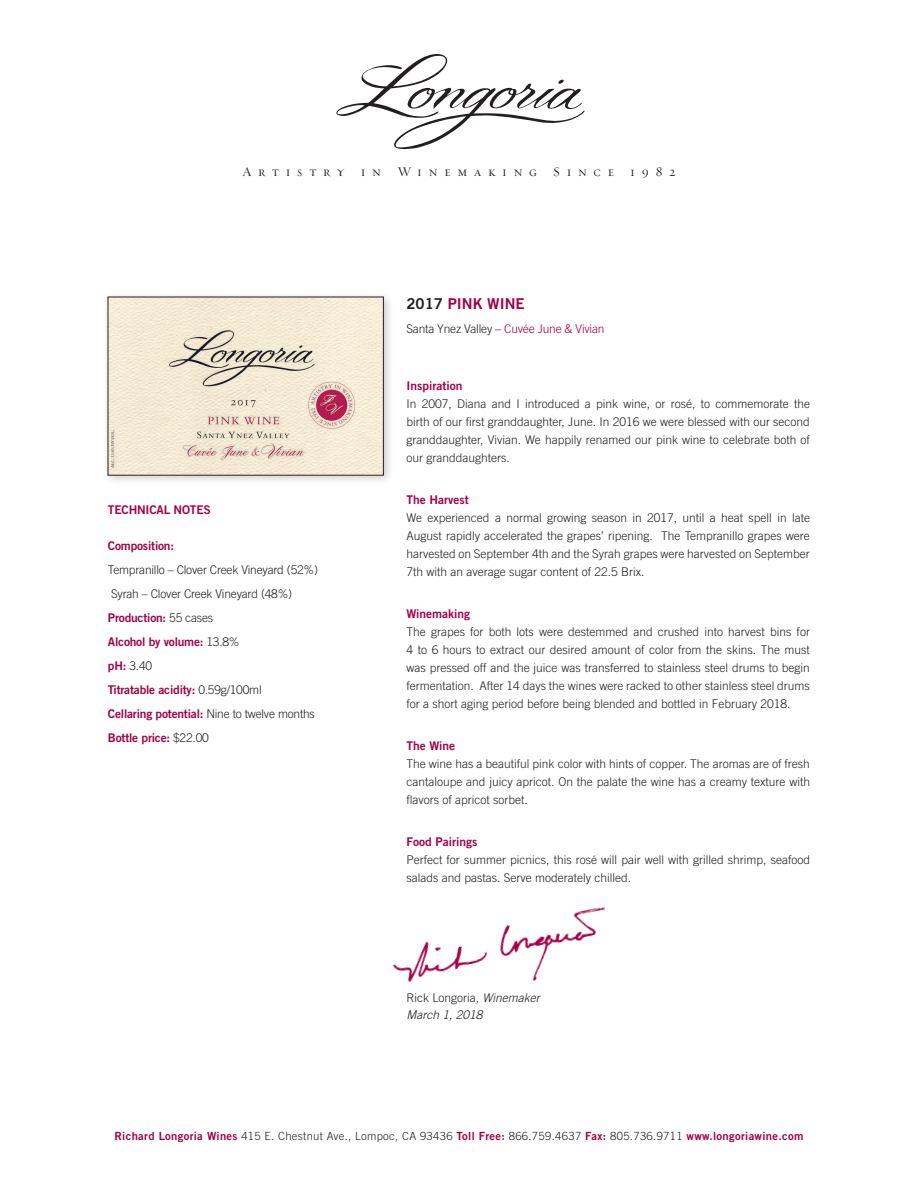
<style>
.page{position:relative;width:918px;height:1188px;background:#fff}
.page>*{position:absolute;margin:0;border:0;box-sizing:border-box;transform-origin:0 0}
.t1{font:15px "Trade Gothic Bold Two";color:#a30146}
.t2{font:13.5px "Requiem Display HTF Small Caps";letter-spacing:.5em;color:#231f20}
.t3{font:300 12px/18px "Trade Gothic";color:#231f20;text-align:justify}
.t4{font:12px/24px "Trade Gothic Bold Two";letter-spacing:-.015em;color:#a30146}
.t5{font:italic 300 12px/16.5px "Trade Gothic";color:#231f20}
.t6{font:300 11.25px "Trade Gothic";letter-spacing:.03em;color:#231f20}
.s1{font-family:"Trade Gothic";font-weight:300;color:#231f20}
.s2{font-family:"Trade Gothic Bold Two";font-weight:400;color:#a30146}
.s3{color:#231f20}
.s4{color:#a30146}
.s5{font-style:normal}
</style>
<div class="page">
<div style="left:102px;top:291px;width:292px;height:195px;background:#231f20;opacity:.25"></div>
<img style="left:393px;top:907px;width:212px;height:75px">
<svg style="left:336px;top:54px;width:249px;height:95px"></svg>
<img style="left:107px;top:298px;width:275px;height:178px">
<p class="t2" style="left:242px;top:163px;width:435px">Artistry in Winemaking Since 1982</p>
<p class="t4" style="left:108px;top:497px;width:104px">TECHNICAL NOTES</p>
<p class="t4" style="left:108px;top:533px;width:68px">Composition:</p>
<p class="t3" style="left:108px;top:557px;width:212px;line-height:24px">Tempranillo – Clover Creek Vineyard (52%)<br>Syrah – Clover Creek Vineyard (48%)</p>
<p class="t4" style="left:108px;top:605px;width:133px">Production: <span class="s1">55 cases<br></span>Alcohol by volume: <span class="s1">13.8%</span></p>
<p class="t3" style="left:108px;top:656px;width:46px"><span class="s2">pH:</span> 3.40</p>
<p class="t4" style="left:108px;top:677px;width:208px">Titratable acidity: <span class="s1">0.59g/100ml<br></span>Cellaring potential: <span class="s1">Nine to twelve months<br></span>Bottle price: <span class="s1">$22.00</span></p>
<p class="t1" style="left:406px;top:294px;width:120px"><span class="s3">2017</span> PINK WINE</p>
<p class="t3" style="left:406px;top:320px;width:200px">Santa Ynez Valley – <span class="s4">Cuvée June &amp; Vivian</span></p>
<p class="t4" style="left:406px;top:374px;width:58px">Inspiration</p>
<p class="t3" style="left:406px;top:395px;width:405px">In 2007, Diana and I introduced a pink wine, or rosé, to commemorate the birth of our first granddaughter, June. In 2016 we were blessed with our second granddaughter, Vivian. We happily renamed our pink wine to celebrate both of our granddaughters.</p>
<p class="t4" style="left:406px;top:488px;width:64px">The Harvest</p>
<p class="t3" style="left:406px;top:509px;width:405px">We experienced a normal growing season in 2017, until a heat spell in late August rapidly accelerated the grapes’ ripening. The Tempranillo grapes were harvested on September 4th and the Syrah grapes were harvested on September 7th with an average sugar content of 22.5 Brix.</p>
<p class="t4" style="left:406px;top:602px;width:65px">Winemaking</p>
<p class="t3" style="left:406px;top:623px;width:405px">The grapes for both lots were destemmed and crushed into harvest bins for 4 to 6 hours to extract our desired amount of color from the skins. The must was pressed off and the juice was transferred to stainless steel drums to begin fermentation. After 14 days the wines were racked to other stainless steel drums for a short aging period before being blended and bottled in February 2018.</p>
<p class="t4" style="left:406px;top:734px;width:50px">The Wine</p>
<p class="t3" style="left:406px;top:755px;width:405px">The wine has a beautiful pink color with hints of copper. The aromas are of fresh cantaloupe and juicy apricot. On the palate the wine has a creamy texture with flavors of apricot sorbet.</p>
<p class="t4" style="left:406px;top:830px;width:73px">Food Pairings</p>
<p class="t3" style="left:406px;top:851px;width:405px">Perfect for summer picnics, this rosé will pair well with grilled shrimp, seafood salads and pastas. Serve moderately chilled.</p>
<p class="t5" style="left:406px;top:989px;width:135px"><span class="s5">Rick Longoria,</span> Winemaker<br>March 1, 2018</p>
<p class="t6" style="left:114px;top:1129px;width:691px"><span class="s2">Richard Longoria Wines</span> 415 E. Chestnut Ave., Lompoc, CA 93436 <span class="s2">Toll Free:</span> 866.759.4637 <span class="s2">Fax:</span> 805.736.9711 <span class="s2">www.longoriawine.com</span></p>
</div>
